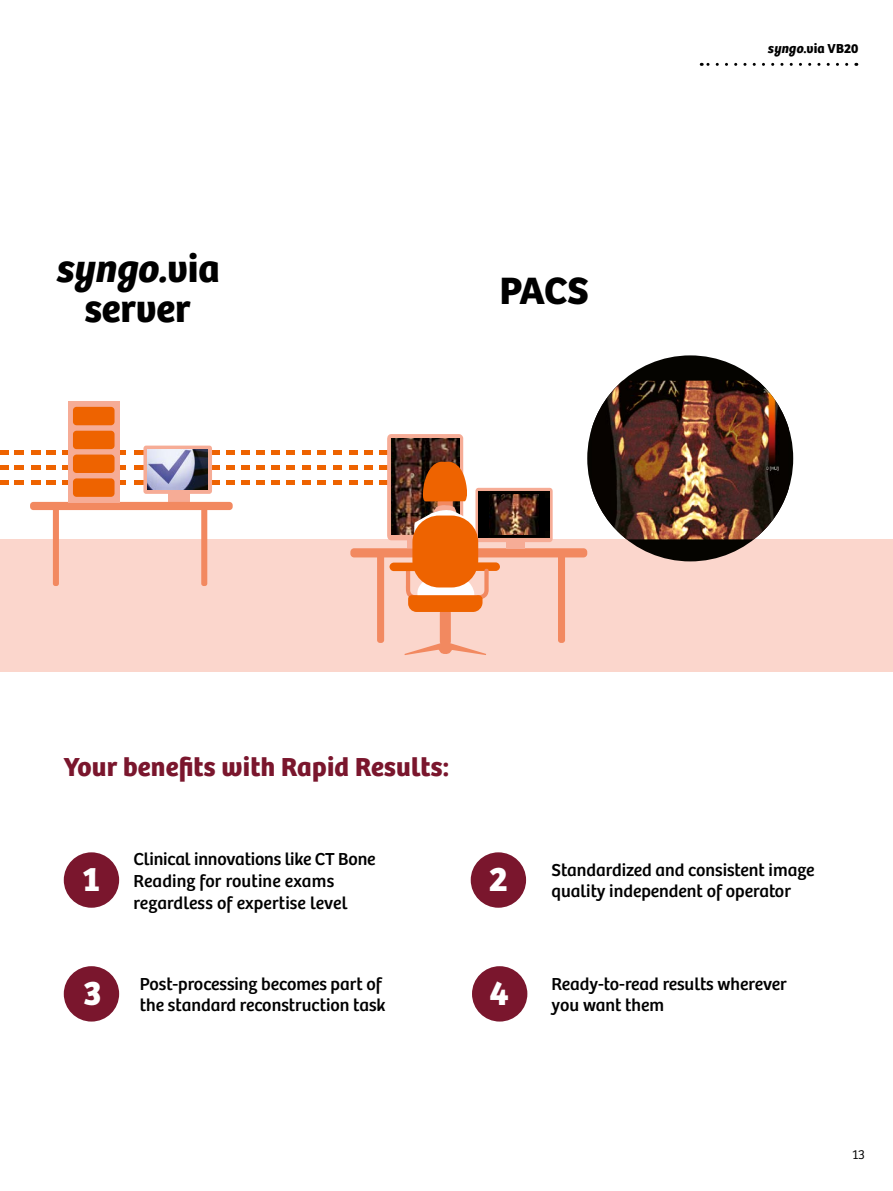
<style>
.page{position:relative;width:893px;height:1191px;background:#fff}
.page>*{position:absolute;margin:0;border:0;box-sizing:border-box;transform-origin:0 0}
.t1{font:39.45px "Bree SH Headline Regular";color:#000}
.t2{font:39.45px "Bree SH Headline Oblique";color:#000}
.t3{font:35.55px "Bree SH Headline Regular";color:#fff}
.t4{font:27px "Bree SH Headline Regular";letter-spacing:.01em;color:#7a162d}
.t5{font:18px/21.6px "Bree SH Text Regular";color:#000}
.t6{font:13.5px "Bree SH Headline Regular";letter-spacing:.01em;color:#000}
.t7{font:13.5px "Bree SH Text Light";color:#000}
.s1{font-family:"Bree SH Headline Regular"}
.s2{font-family:"Bree SH Headline Oblique"}
</style>
<div class="page">
<div style="left:0;top:539px;width:893px;height:132px;background:#fbd6cc"></div>
<svg style="left:15px;top:450px;width:9px;height:4px"></svg>
<svg style="left:46px;top:450px;width:9px;height:4px"></svg>
<hr style="left:134px;top:450px;width:12px;height:4px;background:#ee6300">
<svg style="left:31px;top:450px;width:9px;height:4px"></svg>
<hr style="left:114px;top:450px;width:12px;height:4px;background:#ee6300">
<svg style="left:63px;top:450px;width:5px;height:4px"></svg>
<div style="left:15px;top:465px;width:9px;height:5px;background:#ee6300"></div>
<div style="left:46px;top:465px;width:9px;height:5px;background:#ee6300"></div>
<div style="left:134px;top:465px;width:12px;height:5px;background:#ee6300"></div>
<div style="left:31px;top:465px;width:9px;height:5px;background:#ee6300"></div>
<div style="left:114px;top:465px;width:12px;height:5px;background:#ee6300"></div>
<div style="left:63px;top:465px;width:9px;height:5px;background:#ee6300"></div>
<div style="left:15px;top:480px;width:9px;height:5px;background:#ee6300"></div>
<div style="left:46px;top:480px;width:9px;height:5px;background:#ee6300"></div>
<div style="left:134px;top:480px;width:12px;height:5px;background:#ee6300"></div>
<svg style="left:0;top:450px;width:9px;height:4px"></svg>
<div style="left:0;top:465px;width:9px;height:5px;background:#ee6300"></div>
<div style="left:0;top:480px;width:9px;height:5px;background:#ee6300"></div>
<div style="left:31px;top:480px;width:9px;height:5px;background:#ee6300"></div>
<div style="left:114px;top:480px;width:12px;height:5px;background:#ee6300"></div>
<div style="left:63px;top:480px;width:9px;height:5px;background:#ee6300"></div>
<svg style="left:226px;top:450px;width:9px;height:4px"></svg>
<div style="left:226px;top:465px;width:9px;height:5px;background:#ee6300"></div>
<div style="left:226px;top:480px;width:9px;height:5px;background:#ee6300"></div>
<svg style="left:241px;top:450px;width:8px;height:4px"></svg>
<svg style="left:256px;top:450px;width:9px;height:4px"></svg>
<div style="left:241px;top:465px;width:8px;height:5px;background:#ee6300"></div>
<div style="left:256px;top:465px;width:9px;height:5px;background:#ee6300"></div>
<div style="left:241px;top:480px;width:8px;height:5px;background:#ee6300"></div>
<div style="left:256px;top:480px;width:9px;height:5px;background:#ee6300"></div>
<svg style="left:272px;top:450px;width:8px;height:4px"></svg>
<div style="left:272px;top:465px;width:8px;height:5px;background:#ee6300"></div>
<div style="left:272px;top:480px;width:8px;height:5px;background:#ee6300"></div>
<svg style="left:286px;top:450px;width:9px;height:4px"></svg>
<svg style="left:302px;top:450px;width:8px;height:4px"></svg>
<div style="left:286px;top:465px;width:9px;height:5px;background:#ee6300"></div>
<div style="left:302px;top:465px;width:8px;height:5px;background:#ee6300"></div>
<div style="left:286px;top:480px;width:9px;height:5px;background:#ee6300"></div>
<div style="left:302px;top:480px;width:8px;height:5px;background:#ee6300"></div>
<svg style="left:317px;top:450px;width:9px;height:4px"></svg>
<div style="left:317px;top:465px;width:9px;height:5px;background:#ee6300"></div>
<div style="left:317px;top:480px;width:9px;height:5px;background:#ee6300"></div>
<svg style="left:333px;top:450px;width:9px;height:4px"></svg>
<svg style="left:349px;top:450px;width:9px;height:4px"></svg>
<div style="left:333px;top:465px;width:9px;height:5px;background:#ee6300"></div>
<div style="left:349px;top:465px;width:9px;height:5px;background:#ee6300"></div>
<div style="left:333px;top:480px;width:9px;height:5px;background:#ee6300"></div>
<div style="left:349px;top:480px;width:9px;height:5px;background:#ee6300"></div>
<svg style="left:364px;top:450px;width:9px;height:4px"></svg>
<div style="left:364px;top:465px;width:9px;height:5px;background:#ee6300"></div>
<div style="left:364px;top:480px;width:9px;height:5px;background:#ee6300"></div>
<hr style="left:379px;top:450px;width:12px;height:4px;background:#ee6300">
<div style="left:379px;top:465px;width:12px;height:5px;background:#ee6300"></div>
<div style="left:379px;top:480px;width:12px;height:5px;background:#ee6300"></div>
<div style="left:350px;top:548px;width:237px;height:9px;background:#f28960;border-radius:4px"></div>
<div style="left:558px;top:549px;width:7px;height:94px;background:#f28960;border-radius:3px"></div>
<div style="left:377px;top:549px;width:7px;height:94px;background:#f28960;border-radius:3px"></div>
<div style="left:440px;top:609px;width:11px;height:37px;background:#f28960;border-radius:5px"></div>
<svg style="left:143px;top:445px;width:77px;height:49px"></svg>
<img style="left:148px;top:449px;width:60px;height:40px">
<div style="left:168px;top:492px;width:22px;height:10px;background:#f6ac96"></div>
<div style="left:30px;top:502px;width:203px;height:8px;background:#f28960;border-radius:3px"></div>
<div style="left:53px;top:502px;width:6px;height:84px;background:#f28960;border-radius:2px"></div>
<div style="left:201px;top:502px;width:6px;height:84px;background:#f28960;border-radius:2px"></div>
<div style="left:68px;top:401px;width:52px;height:101px;background:#f6ac96"></div>
<div style="left:73px;top:431px;width:42px;height:18px;background:#ee6300;border-radius:4px"></div>
<div style="left:73px;top:407px;width:42px;height:18px;background:#ee6300;border-radius:4px"></div>
<div style="left:73px;top:454px;width:42px;height:19px;background:#ee6300;border-radius:4px"></div>
<div style="left:73px;top:478px;width:42px;height:19px;background:#ee6300;border-radius:4px"></div>
<div style="left:587px;top:355px;width:206px;height:206px;background:#050400;border-radius:50%"></div>
<img style="left:592px;top:381px;width:197px;height:158px">
<svg style="left:387px;top:434px;width:166px;height:178px"></svg>
<div style="left:412px;top:515px;width:66px;height:72px;background:#ee6300;border-radius:27px"></div>
<svg style="left:404px;top:643px;width:82px;height:12px"></svg>
<div style="left:64px;top:852px;width:55px;height:55px;background:#7a162d;border-radius:50%"></div>
<div style="left:472px;top:966px;width:55px;height:55px;background:#7a162d;border-radius:50%"></div>
<div style="left:471px;top:852px;width:55px;height:55px;background:#7a162d;border-radius:50%"></div>
<div style="left:64px;top:966px;width:55px;height:55px;background:#7a162d;border-radius:50%"></div>
<svg style="left:701px;top:63px;width:146px;height:3px"></svg>
<h1 class="t2" style="left:55px;top:246px;width:166px">syngo.<span class="s1">via</span></h1>
<h1 class="t1" style="left:85px;top:285px;width:107px">server</h1>
<h1 class="t1" style="left:500px;top:266px;width:91px">PACS</h1>
<p class="t6" style="left:768px;top:40px;width:92px"><span class="s2">syngo</span>.via VB20</p>
<h3 class="t4" style="left:64px;top:750px;width:387px">Your benefits with Rapid Results:</h3>
<h2 class="t3" style="left:82px;top:857px;width:19px">1</h2>
<h2 class="t3" style="left:83px;top:971px;width:20px">3</h2>
<p class="t5" style="left:133px;top:848px;width:244px">Clinical innovations like CT Bone<br>Reading for routine exams regardless of expertise level</p>
<p class="t5" style="left:140px;top:973px;width:247px">Post-processing becomes part of the standard reconstruction task</p>
<h2 class="t3" style="left:489px;top:857px;width:20px">2</h2>
<h2 class="t3" style="left:489px;top:971px;width:21px">4</h2>
<p class="t5" style="left:551px;top:859px;width:264px">Standardized and consistent image quality independent of operator</p>
<p class="t5" style="left:551px;top:973px;width:237px">Ready-to-read results wherever you want them</p>
<p class="t7" style="left:853px;top:1146px;width:14px">13</p>
</div>
